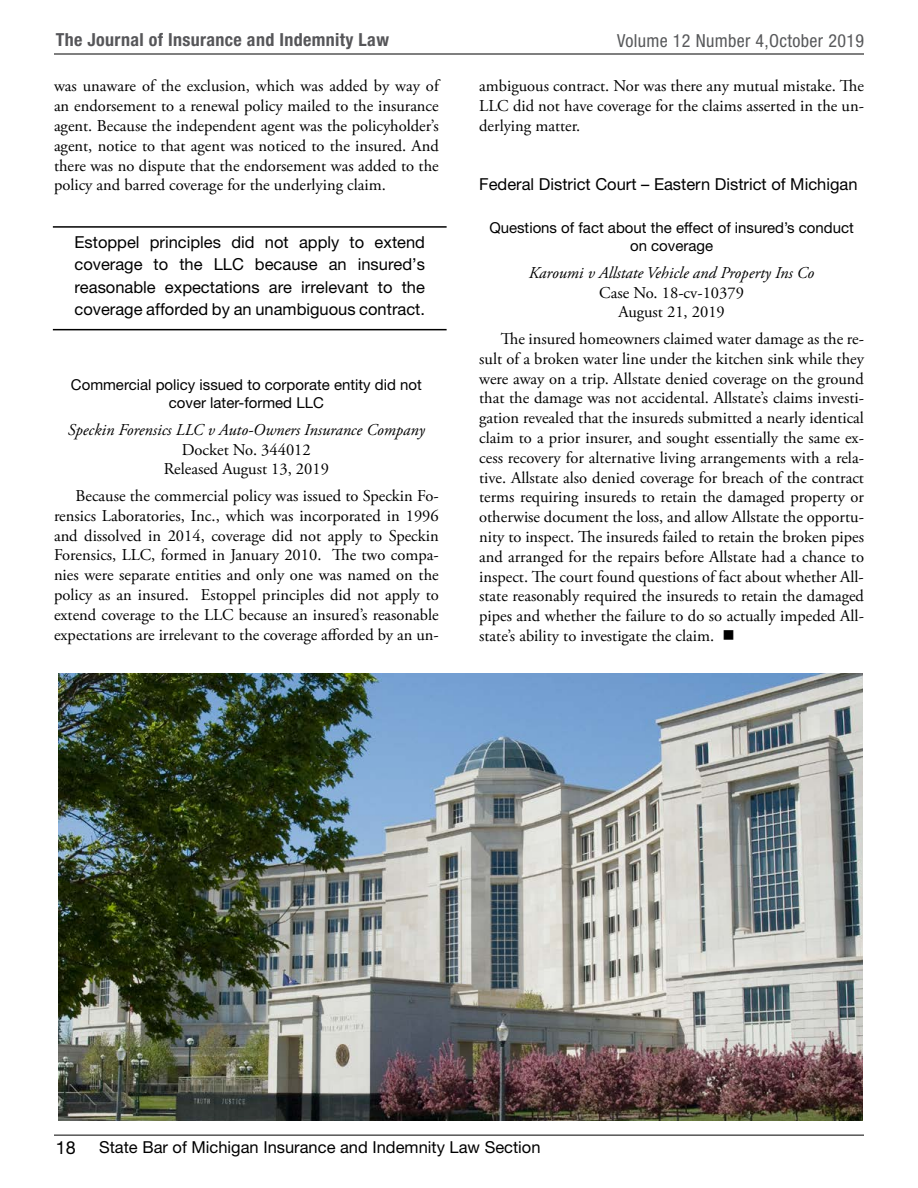
<style>
.page{position:relative;width:918px;height:1188px;background:#fff}
.page>*{position:absolute;margin:0;border:0;box-sizing:border-box;transform-origin:0 0}
.t1{font:700 condensed 18px "Helvetica Neue LT Std";letter-spacing:.02em;color:#565659}
.t2{font:condensed 18px "Helvetica Neue LT Std";letter-spacing:.02em;color:#58595b}
.t3{font:18px "Helvetica Neue LT Std";color:#000}
.t4{font:16.5px/19.8px "Adobe Garamond Pro";color:#000;text-align:justify}
.t5{font:16.5px/22.5px "Helvetica Neue LT Std";color:#000;text-align:justify}
.t6{font:italic 16.5px "Adobe Garamond Pro";color:#000}
.t7{font:15px/18px "Helvetica Neue LT Std";color:#000;text-align:center}
</style>
<div class="page">
<hr style="left:54px;top:54px;width:810px;height:1px;background:#000">
<hr style="left:54px;top:1135px;width:810px;height:1px;background:#000">
<hr style="left:53px;top:226px;width:394px;height:2px;background:#000">
<hr style="left:53px;top:329px;width:394px;height:1px;background:#000">
<img style="left:58px;top:673px;width:804px;height:447px">
<p class="t1" style="left:56px;top:29px;width:335px">The Journal of Insurance and Indemnity Law</p>
<p class="t2" style="left:617px;top:31px;width:248px">Volume 12 Number 4,October 2019</p>
<p class="t4" style="left:54px;top:77px;width:388px">was unaware of the exclusion, which was added by way of an endorsement to a renewal policy mailed to the insurance agent. Because the independent agent was the policyholder’s agent, notice to that agent was noticed to the insured. And there was no dispute that the endorsement was added to the policy and barred coverage for the underlying claim.</p>
<p class="t5" style="left:74px;top:231px;width:352px">Estoppel principles did not apply to extend coverage to the LLC because an insured’s reasonable expectations are irrelevant to the coverage afforded by an unambiguous contract.</p>
<p class="t7" style="left:71px;top:376px;width:352px">Commercial policy issued to corporate entity did not cover later-formed LLC</p>
<p class="t6" style="left:68px;top:420px;width:358px">Speckin Forensics LLC v Auto-Owners Insurance Company</p>
<p class="t4" style="left:164px;top:440px;width:167px;text-align:center">Docket No. 344012<br>Released August 13, 2019</p>
<p class="t4" style="left:54px;top:486px;width:386px;text-indent:22px">Because the commercial policy was issued to Speckin Fo&shy;rensics Laboratories, Inc., which was incorporated in 1996 and dissolved in 2014, coverage did not apply to Speckin Forensics, LLC, formed in January 2010. The two compa&shy;nies were separate entities and only one was named on the policy as an insured. Estoppel principles did not apply to extend coverage to the LLC because an insured’s reasonable expectations are irrelevant to the coverage afforded by an un-</p>
<p class="t4" style="left:479px;top:77px;width:386px">ambiguous contract. Nor was there any mutual mistake. The LLC did not have coverage for the claims asserted in the un&shy;derlying matter.</p>
<p class="t5" style="left:479px;top:173px;width:380px">Federal District Court – Eastern District of Michigan</p>
<p class="t7" style="left:489px;top:219px;width:366px">Questions of fact about the effect of insured’s conduct on coverage</p>
<p class="t6" style="left:529px;top:263px;width:287px">Karoumi v Allstate Vehicle and Property Ins Co</p>
<p class="t4" style="left:599px;top:283px;width:146px;text-align:center">Case No. 18-cv-10379<br>August 21, 2019</p>
<p class="t4" style="left:479px;top:329px;width:386px;text-indent:22px">The insured homeowners claimed water damage as the re&shy;sult of a broken water line under the kitchen sink while they were away on a trip. Allstate denied coverage on the ground that the damage was not accidental. Allstate’s claims investi&shy;gation revealed that the insureds submitted a nearly identical claim to a prior insurer, and sought essentially the same ex&shy;cess recovery for alternative living arrangements with a rela&shy;tive. Allstate also denied coverage for breach of the contract terms requiring insureds to retain the damaged property or otherwise document the loss, and allow Allstate the opportu&shy;nity to inspect. The insureds failed to retain the broken pipes and arranged for the repairs before Allstate had a chance to inspect. The court found questions of fact about whether All&shy;state reasonably required the insureds to retain the damaged pipes and whether the failure to do so actually impeded All&shy;state’s ability to investigate the claim. ■</p>
<p class="t3" style="left:56px;top:1137px;width:22px">18</p>
<p class="t5" style="left:99px;top:1136px;width:443px">State Bar of Michigan Insurance and Indemnity Law Section</p>
</div>
